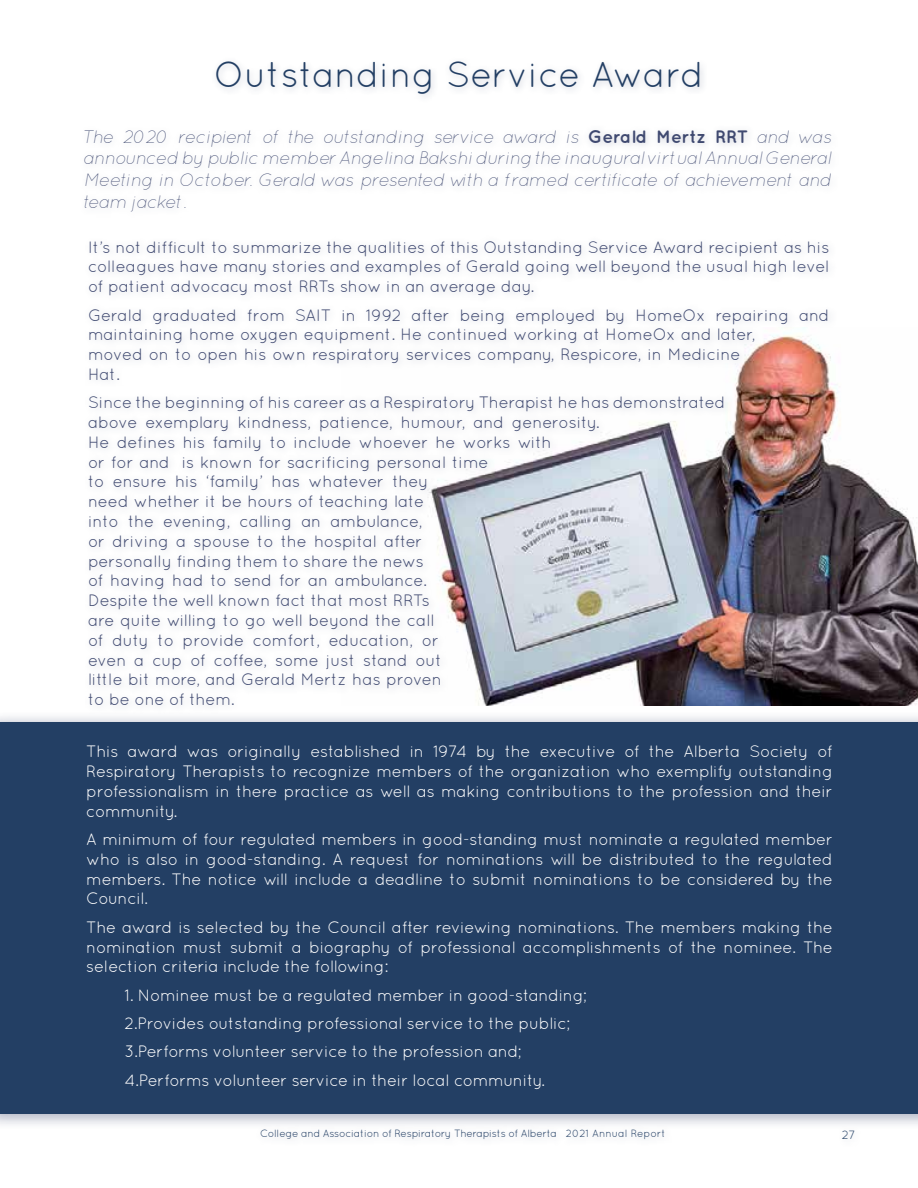
<style>
.page{position:relative;width:918px;height:1188px;background:#fff}
.page>*{position:absolute;margin:0;border:0;box-sizing:border-box;transform-origin:0 0}
.t1{font:36px "Quicksand";color:#233f64}
.t2{font:italic 300 18px/21.6px "Quicksand";letter-spacing:-.03em;color:#3f4970;text-align:justify}
.t3{font:16.5px/19.8px "Quicksand";letter-spacing:-.01em;color:#3f4970}
.t4{font:16.5px/19.8px "Quicksand";letter-spacing:-.02em;color:#fff;text-align:justify}
.t5{font:12px "Quicksand";color:#233f64}
.t6{font:10.5px "Quicksand";letter-spacing:-.025em;color:#233f64}
.s1{font-weight:700;font-style:normal}
</style>
<div class="page">
<div style="left:255px;top:1123px;width:418px;height:25px;background:#fbfbfc"></div>
<div style="left:0;top:710px;width:918px;height:419px;background:#3f4970;opacity:.42"></div>
<div style="left:0;top:723px;width:918px;height:391px;background:#233f64"></div>
<img style="left:837px;top:397px;width:81px;height:309px">
<div style="left:83px;top:235px;width:754px;height:479px;background:#3f4970;opacity:.27"></div>
<h1 class="t1" style="left:214px;top:54px;width:492px">Outstanding Service Award</h1>
<p class="t2" style="left:84px;top:126px;width:749px">The 2020 recipient of the outstanding service award is <span class="s1">Gerald Mertz RRT</span> and was announced by public member Angelina Bakshi during the inaugural virtual Annual General Meeting in October. Gerald was presented with a framed certificate of achievement and team jacket.</p>
<p class="t3" style="left:88px;top:237px;width:743px;text-align:justify">It’s not difficult to summarize the qualities of this Outstanding Service Award recipient as his colleagues have many stories and examples of Gerald going well beyond the usual high level of patient advocacy most RRTs show in an average day.</p>
<p class="t3" style="left:88px;top:305px;width:743px">Gerald graduated from SAIT in 1992 after being employed by HomeOx repairing and maintaining home oxygen equipment. He continued working at HomeOx and later,<br>moved on to open his own respiratory services company, Respicore, in Medicine<br>Hat.</p>
<p class="t3" style="left:88px;top:392px;width:639px">Since the beginning of his career as a Respiratory Therapist he has demonstrated above exemplary kindness, patience, humour, and generosity.<br>He defines his family to include whoever he works with<br>or for and is known for sacrificing personal time<br>to ensure his ‘family’ has whatever they<br>need whether it be hours of teaching late<br>into the evening, calling an ambulance,<br>or driving a spouse to the hospital after<br>personally finding them to share the news<br>of having had to send for an ambulance.<br>Despite the well known fact that most RRTs<br>are quite willing to go well beyond the call<br>of duty to provide comfort, education, or<br>even a cup of coffee, some just stand out<br>little bit more, and Gerald Mertz has proven<br>to be one of them.</p>
<p class="t4" style="left:86px;top:742px;width:748px">This award was originally established in 1974 by the executive of the Alberta Society of Respiratory Therapists to recognize members of the organization who exemplify outstanding professionalism in there practice as well as making contributions to the profession and their community.</p>
<p class="t4" style="left:86px;top:829px;width:748px">A minimum of four regulated members in good-standing must nominate a regulated member who is also in good-standing. A request for nominations will be distributed to the regulated members. The notice will include a deadline to submit nominations to be considered by the Council.</p>
<p class="t4" style="left:86px;top:917px;width:748px">The award is selected by the Council after reviewing nominations. The members making the nomination must submit a biography of professional accomplishments of the nominee. The selection criteria include the following:</p>
<p class="t4" style="left:125px;top:981px;width:464px;line-height:28.3px;text-align:left">1. Nominee must be a regulated member in good-standing; 2.Provides outstanding professional service to the public; 3.Performs volunteer service to the profession and; 4.Performs volunteer service in their local community.</p>
<p class="t6" style="left:260px;top:1127px;width:407px">College and Association of Respiratory Therapists of Alberta 2021 Annual Report</p>
<p class="t5" style="left:842px;top:1128px;width:15px">27</p>
</div>
